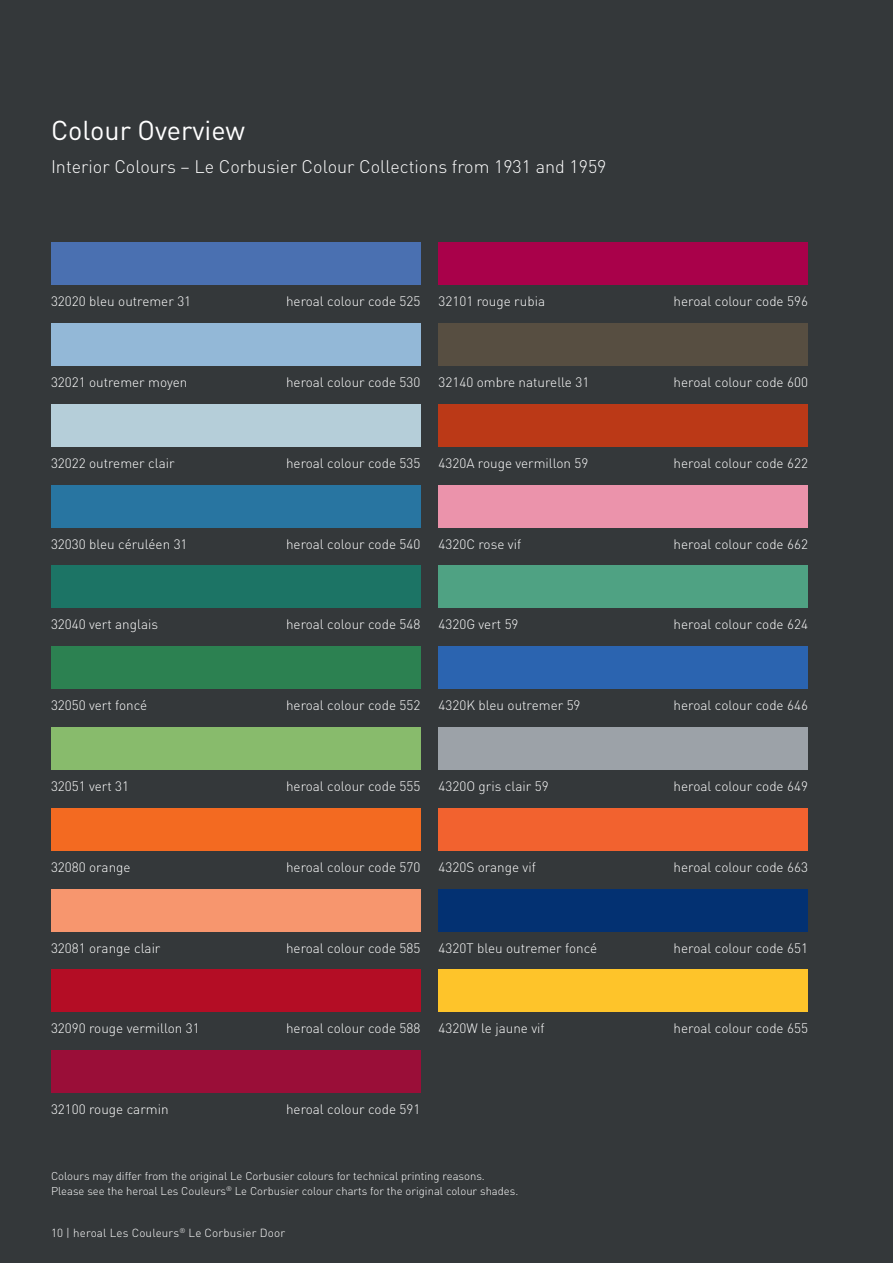
<style>
.page{position:relative;width:893px;height:1263px;background:#34383a}
.page>*{position:absolute;margin:0;border:0;box-sizing:border-box;transform-origin:0 0}
.t1{font:27px "DIN Pro";color:#fff}
.t2{font:300 18px "DIN Pro";color:#fff}
.t3{font:300 13.5px "DIN Pro";color:#fff}
.t4{font:300 11.7px "DIN Pro";letter-spacing:.015em;color:#fff}
.t5{font:300 11.25px/15px "DIN Pro";color:#fff}
</style>
<div class="page">
<div style="left:51px;top:242px;width:369px;height:43px;background:#4a70b1"></div>
<div style="left:51px;top:566px;width:369px;height:42px;background:#1c7465"></div>
<div style="left:51px;top:404px;width:369px;height:42px;background:#b5ced9"></div>
<div style="left:51px;top:727px;width:369px;height:43px;background:#88bb6c"></div>
<div style="left:51px;top:969px;width:369px;height:43px;background:#b40d25"></div>
<div style="left:51px;top:323px;width:369px;height:43px;background:#93b8d7"></div>
<div style="left:51px;top:646px;width:369px;height:43px;background:#2c8151"></div>
<div style="left:51px;top:889px;width:369px;height:42px;background:#f7966e"></div>
<div style="left:51px;top:485px;width:369px;height:42px;background:#2875a1"></div>
<div style="left:51px;top:808px;width:369px;height:42px;background:#f36a21"></div>
<div style="left:51px;top:1050px;width:369px;height:43px;background:#9a0e38"></div>
<div style="left:439px;top:727px;width:369px;height:43px;background:#9ca2a8"></div>
<div style="left:439px;top:323px;width:369px;height:43px;background:#574e41"></div>
<div style="left:439px;top:889px;width:369px;height:42px;background:#033172"></div>
<div style="left:439px;top:808px;width:369px;height:42px;background:#f2622f"></div>
<div style="left:439px;top:242px;width:369px;height:43px;background:#a9014a"></div>
<div style="left:439px;top:646px;width:369px;height:43px;background:#2b64b0"></div>
<div style="left:439px;top:969px;width:369px;height:43px;background:#fec42a"></div>
<div style="left:439px;top:485px;width:369px;height:42px;background:#eb93ab"></div>
<div style="left:439px;top:566px;width:369px;height:42px;background:#4fa283"></div>
<div style="left:439px;top:404px;width:369px;height:42px;background:#bb3917"></div>
<h1 class="t1" style="left:51px;top:109px;width:196px">Colour Overview</h1>
<h2 class="t2" style="left:51px;top:152px;width:557px">Interior Colours – Le Corbusier Colour Collections from 1931 and 1959</h2>
<p class="t3" style="left:51px;top:291px;width:142px">32020 bleu outremer 31</p>
<p class="t3" style="left:286px;top:291px;width:136px">heroal colour code 525</p>
<p class="t3" style="left:439px;top:291px;width:108px">32101 rouge rubia</p>
<p class="t3" style="left:674px;top:291px;width:136px">heroal colour code 596</p>
<p class="t3" style="left:51px;top:372px;width:138px">32021 outremer moyen</p>
<p class="t3" style="left:286px;top:372px;width:136px">heroal colour code 530</p>
<p class="t3" style="left:439px;top:372px;width:152px">32140 ombre naturelle 31</p>
<p class="t3" style="left:674px;top:372px;width:136px">heroal colour code 600</p>
<p class="t3" style="left:51px;top:452px;width:125px">32022 outremer clair</p>
<p class="t3" style="left:286px;top:452px;width:136px">heroal colour code 535</p>
<p class="t3" style="left:439px;top:452px;width:151px">4320A rouge vermillon 59</p>
<p class="t3" style="left:674px;top:452px;width:136px">heroal colour code 622</p>
<p class="t3" style="left:51px;top:533px;width:138px">32030 bleu céruléen 31</p>
<p class="t3" style="left:286px;top:533px;width:136px">heroal colour code 540</p>
<p class="t3" style="left:439px;top:533px;width:84px">4320C rose vif</p>
<p class="t3" style="left:674px;top:533px;width:136px">heroal colour code 662</p>
<p class="t3" style="left:51px;top:614px;width:109px">32040 vert anglais</p>
<p class="t3" style="left:286px;top:614px;width:136px">heroal colour code 548</p>
<p class="t3" style="left:439px;top:614px;width:81px">4320G vert 59</p>
<p class="t3" style="left:674px;top:614px;width:136px">heroal colour code 624</p>
<p class="t3" style="left:51px;top:695px;width:98px">32050 vert foncé</p>
<p class="t3" style="left:286px;top:695px;width:136px">heroal colour code 552</p>
<p class="t3" style="left:439px;top:695px;width:143px">4320K bleu outremer 59</p>
<p class="t3" style="left:674px;top:695px;width:136px">heroal colour code 646</p>
<p class="t3" style="left:51px;top:776px;width:80px">32051 vert 31</p>
<p class="t3" style="left:286px;top:776px;width:136px">heroal colour code 555</p>
<p class="t3" style="left:439px;top:776px;width:111px">4320O gris clair 59</p>
<p class="t3" style="left:674px;top:776px;width:136px">heroal colour code 649</p>
<p class="t3" style="left:51px;top:856px;width:81px">32080 orange</p>
<p class="t3" style="left:286px;top:856px;width:136px">heroal colour code 570</p>
<p class="t3" style="left:439px;top:856px;width:99px">4320S orange vif</p>
<p class="t3" style="left:674px;top:856px;width:136px">heroal colour code 663</p>
<p class="t3" style="left:51px;top:937px;width:111px">32081 orange clair</p>
<p class="t3" style="left:286px;top:937px;width:136px">heroal colour code 585</p>
<p class="t3" style="left:439px;top:937px;width:160px">4320T bleu outremer foncé</p>
<p class="t3" style="left:674px;top:937px;width:136px">heroal colour code 651</p>
<p class="t3" style="left:51px;top:1018px;width:150px">32090 rouge vermillon 31</p>
<p class="t3" style="left:286px;top:1018px;width:136px">heroal colour code 588</p>
<p class="t3" style="left:439px;top:1018px;width:108px">4320W le jaune vif</p>
<p class="t3" style="left:674px;top:1018px;width:136px">heroal colour code 655</p>
<p class="t3" style="left:51px;top:1099px;width:119px">32100 rouge carmin</p>
<p class="t3" style="left:286px;top:1099px;width:136px">heroal colour code 591</p>
<p class="t5" style="left:51px;top:1167px;width:469px">Colours may differ from the original Le Corbusier colours for technical printing reasons.<br>Please see the heroal Les Couleurs<sup>®</sup> Le Corbusier colour charts for the original colour shades.</p>
<p class="t4" style="left:51px;top:1223px;width:236px">10 | heroal Les Couleurs<sup>®</sup> Le Corbusier Door</p>
</div>
